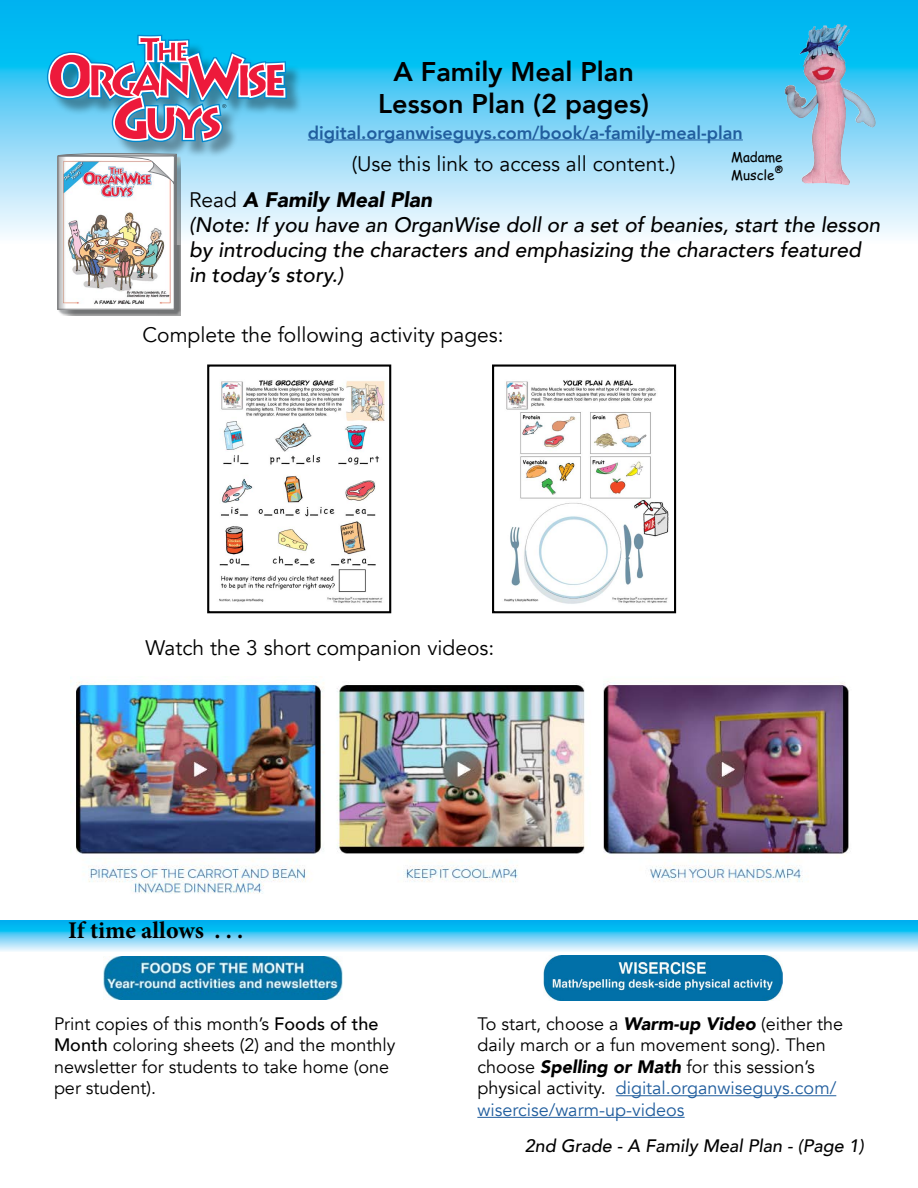
<style>
.page{position:relative;width:918px;height:1188px;background:#fff}
.page>*{position:absolute;margin:0;border:0;box-sizing:border-box;transform-origin:0 0}
.t1{font:800 27px/32.4px "Avenir";color:#000;text-align:center}
.t2{font:700 24px "Minion Pro";color:#000}
.t3{font:italic 500 21px/25.2px "Avenir";color:#000}
.t4{font:21px/35.8px "Avenir";color:#000}
.t5{font:18px/21.6px "Avenir";color:#000}
.t6{font:800 18px "Avenir";color:#215e9e}
.t7{font:italic 500 18px "Avenir";color:#000}
.t8{font:13.5px/18px "Comic Sans MS";color:#000}
.s1{font-weight:900;font-style:italic}
.s2{font-weight:500}
.s3{color:#215e9e}
</style>
<div class="page">
<svg style="left:0;top:0;width:918px;height:244px;background:#75d3f4"></svg>
<hr style="left:308px;top:139px;width:435px;height:1px;background:#215e9e">
<div style="left:49px;top:37px;width:254px;height:122px;background:#000;opacity:.35"></div>
<svg style="left:45px;top:33px;width:244px;height:111px;background:#7c97bb"></svg>
<img style="left:46px;top:144px;width:134px;height:171px">
<img style="left:57px;top:152px;width:120px;height:157px">
<img style="left:104px;top:956px;width:239px;height:44px">
<svg style="left:0;top:920px;width:918px;height:32px;background:#63cff6"></svg>
<img style="left:544px;top:955px;width:239px;height:46px">
<hr style="left:616px;top:1095px;width:220px;height:1px;background:#215e9e">
<hr style="left:477px;top:1117px;width:208px;height:1px;background:#215e9e">
<img style="left:800px;top:24px;width:38px;height:60px">
<img style="left:219px;top:380px;width:166px;height:223px">
<div style="left:207px;top:364px;width:184px;height:249px;border:2px solid #000"></div>
<img style="left:504px;top:380px;width:165px;height:224px">
<div style="left:492px;top:364px;width:184px;height:249px;border:2px solid #000"></div>
<img style="left:76px;top:678px;width:773px;height:216px">
<h1 class="t1" style="left:378px;top:55px;width:272px">A Family Meal Plan<br>Lesson Plan (2 pages)</h1>
<p class="t6" style="left:308px;top:118px;width:437px">digital.organwiseguys.com/book/a-family-meal-plan</p>
<p class="t4" style="left:189px;top:146px;width:488px;text-indent:163px">(Use this link to access all content.)<br>Read <span class="s1">A Family Meal Plan</span></p>
<p class="t3" style="left:189px;top:213px;width:693px">(Note: If you have an OrganWise doll or a set of beanies, start the lesson by introducing the characters and emphasizing the characters featured in today’s story.)</p>
<p class="t4" style="left:142px;top:317px;width:363px">Complete the following activity pages:</p>
<p class="t8" style="left:731px;top:148px;width:53px">Madame<br>Muscle<sup>®</sup></p>
<p class="t4" style="left:146px;top:631px;width:350px">Watch the 3 short companion videos:</p>
<h2 class="t2" style="left:68px;top:913px;width:177px">If time allows . . .</h2>
<p class="t5" style="left:54px;top:1013px;width:343px">Print copies of this month’s <span class="s2">Foods of the Month</span> coloring sheets (2) and the monthly newsletter for students to take home (one per student).</p>
<p class="t5" style="left:477px;top:1013px;width:367px">To start, choose a <span class="s1">Warm-up Video</span> (either the daily march or a fun movement song). Then choose <span class="s1">Spelling or Math</span> for this session’s physical activity. <span class="s3">digital.organwiseguys.com/ wisercise/warm-up-videos</span></p>
<p class="t7" style="left:525px;top:1135px;width:341px">2nd Grade - A Family Meal Plan - (Page 1)</p>
</div>
